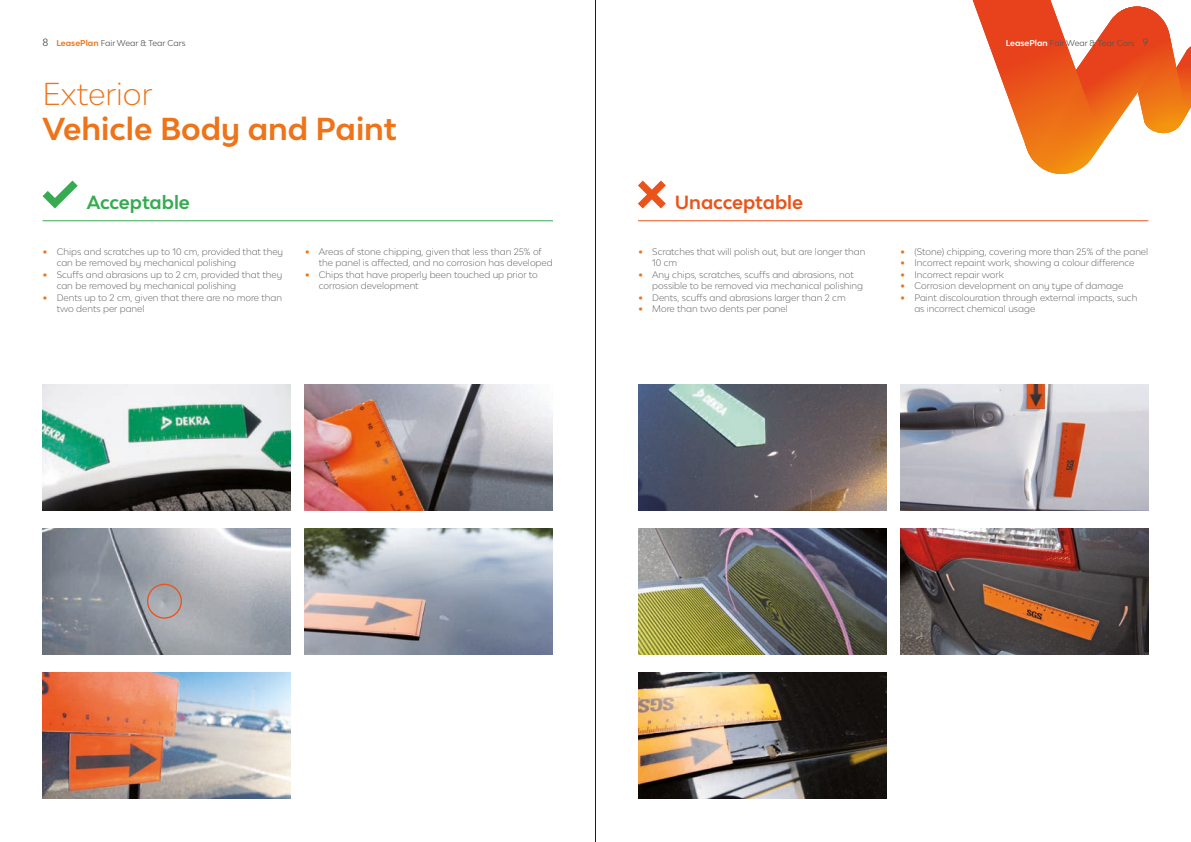
<style>
.page{position:relative;width:1191px;height:842px;background:#fff}
.page>*{position:absolute;margin:0;border:0;box-sizing:border-box;transform-origin:0 0}
.t1{font:700 30px "Lease Plan";color:#ee7319}
.t2{font:300 30px "Lease Plan";color:#ee7319}
.t3{font:700 18px "Lease Plan";letter-spacing:-.005em;color:#ea541b}
.t4{font:700 18px "Lease Plan";letter-spacing:-.01em;color:#36ab51}
.t5{font:300 9px/11.5px "Lease Plan";color:#545656}
.t6{font:8px "Lease Plan";color:#545656}
.s1{font-size:10px}
.s2{font-weight:700;color:#ee7319}
.s3{font-weight:700;color:#fff}
.s4{font-weight:700;font-size:13px;color:#ee7319}
</style>
<div class="page">
<svg style="left:972px;top:0;width:219px;height:174px"></svg>
<img style="left:638px;top:384px;width:248px;height:126px">
<img style="left:900px;top:384px;width:248px;height:126px">
<img style="left:638px;top:528px;width:248px;height:126px">
<img style="left:900px;top:528px;width:248px;height:126px">
<img style="left:638px;top:672px;width:248px;height:126px">
<img style="left:43px;top:384px;width:248px;height:126px">
<img style="left:305px;top:384px;width:248px;height:126px">
<img style="left:305px;top:528px;width:248px;height:126px">
<img style="left:43px;top:672px;width:248px;height:126px">
<img style="left:43px;top:528px;width:248px;height:126px">
<div style="left:147px;top:584px;width:35px;height:35px;border:1px solid #ea541b;border-radius:50%"></div>
<svg style="left:43px;top:181px;width:35px;height:28px"></svg>
<svg style="left:638px;top:180px;width:28px;height:28px"></svg>
<hr style="left:43px;top:220px;width:510px;height:1px;background:#36ab51">
<hr style="left:638px;top:220px;width:510px;height:1px;background:#ea541b">
<hr style="left:595px;top:0;width:1px;height:842px;background:#1d1d1b">
<p class="t6" style="left:43px;top:38px;width:145px"><span class="s1">8</span> <span class="s2">LeasePlan</span> Fair Wear &amp; Tear Cars</p>
<p class="t6" style="left:1005px;top:38px;width:144px"><span class="s3">LeasePlan</span> Fair Wear &amp; Tear Cars <span class="s1">9</span></p>
<h1 class="t2" style="left:43px;top:74px;width:111px">Exterior</h1>
<h1 class="t1" style="left:43px;top:109px;width:356px">Vehicle Body and Paint</h1>
<h2 class="t4" style="left:87px;top:190px;width:105px">Acceptable</h2>
<h2 class="t3" style="left:675px;top:190px;width:130px">Unacceptable</h2>
<p class="t5" style="left:57px;top:245px;width:228px;text-indent:-14px"><span class="s4">•</span> Chips and scratches up to 10 cm, provided that they can be removed by mechanical polishing</p>
<p class="t5" style="left:57px;top:268px;width:227px;text-indent:-14px"><span class="s4">•</span> Scuffs and abrasions up to 2 cm, provided that they can be removed by mechanical polishing</p>
<p class="t5" style="left:57px;top:291px;width:227px;text-indent:-14px"><span class="s4">•</span> Dents up to 2 cm, given that there are no more than two dents per panel</p>
<p class="t5" style="left:319px;top:245px;width:235px;text-indent:-14px"><span class="s4">•</span> Areas of stone chipping, given that less than 25% of the panel is affected, and no corrosion has developed</p>
<p class="t5" style="left:319px;top:268px;width:220px;text-indent:-14px"><span class="s4">•</span> Chips that have properly been touched up prior to corrosion development</p>
<p class="t5" style="left:652px;top:245px;width:215px;text-indent:-14px"><span class="s4">•</span> Scratches that will polish out, but are longer than<br>10 cm</p>
<p class="t5" style="left:652px;top:268px;width:212px;text-indent:-14px"><span class="s4">•</span> Any chips, scratches, scuffs and abrasions, not possible to be removed via mechanical polishing</p>
<p class="t5" style="left:638px;top:291px;width:209px"><span class="s4">•</span> Dents, scuffs and abrasions larger than 2 cm</p>
<p class="t5" style="left:638px;top:303px;width:151px"><span class="s4">•</span> More than two dents per panel</p>
<p class="t5" style="left:900px;top:245px;width:250px"><span class="s4">•</span> (Stone) chipping, covering more than 25% of the panel</p>
<p class="t5" style="left:900px;top:257px;width:236px"><span class="s4">•</span> Incorrect repaint work, showing a colour difference</p>
<p class="t5" style="left:900px;top:268px;width:105px"><span class="s4">•</span> Incorrect repair work</p>
<p class="t5" style="left:900px;top:280px;width:225px"><span class="s4">•</span> Corrosion development on any type of damage</p>
<p class="t5" style="left:914px;top:291px;width:224px;text-indent:-14px"><span class="s4">•</span> Paint discolouration through external impacts, such as incorrect chemical usage</p>
</div>
